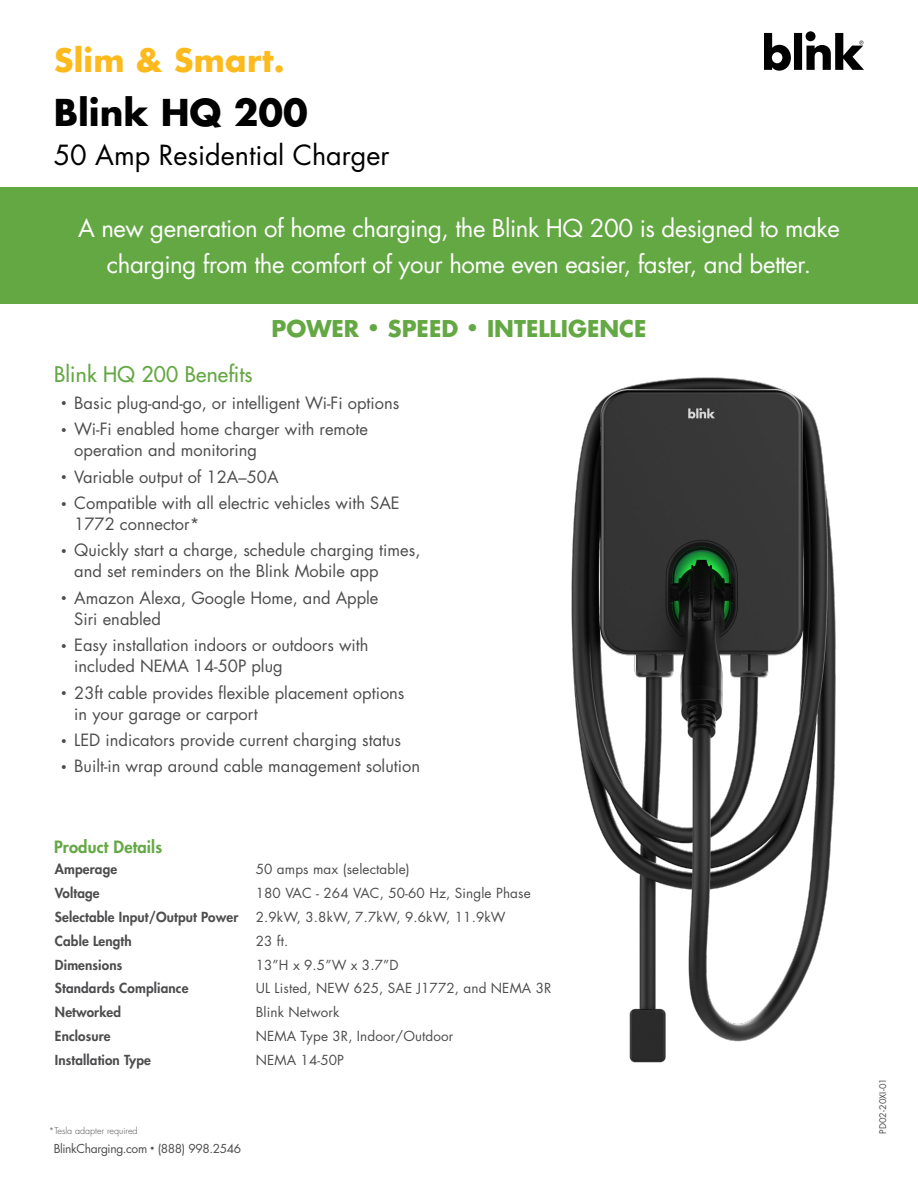
<style>
.page{position:relative;width:918px;height:1188px;background:#fff}
.page>*{position:absolute;margin:0;border:0;box-sizing:border-box;transform-origin:0 0}
.t1{font:700 36px "Futura Std";color:#000}
.t2{font:700 31.5px "Futura Std";letter-spacing:.01em;color:#fdba1d}
.t3{font:27px "Futura Std";color:#000}
.t4{font:24px/36px "Futura Std";letter-spacing:-.02em;color:#fff;text-align:center}
.t5{font:700 22.5px "Futura Std";color:#64a844}
.t6{font:500 21px "Futura Std";letter-spacing:.01em;color:#64a844}
.t7{font:16.5px/21px "Futura Std";color:#4d4d4f}
.t8{font:800 16.5px "Futura Std";letter-spacing:.01em;color:#64a844}
.t9{font:13.5px "Futura Std";letter-spacing:.01em;color:#4d4d4f}
.t10{font:800 13.5px "Futura Std";letter-spacing:.01em;color:#4d4d4f}
.t11{font:12px "Futura Std";letter-spacing:-.03em;color:#4d4d4f}
.t12{font:300 9px "Futura Std";color:#4d4d4f}
.t13{font:9px "Futura Std";letter-spacing:.01em;color:#4d4d4f}
.s1{font-size:19.5px}
.s2{font-size:10.5px}
.s3{font-size:7.5px}
</style>
<div class="page">
<img style="left:571px;top:377px;width:265px;height:686px">
<div style="left:0;top:187px;width:918px;height:117px;background:#64a844"></div>
<svg style="left:764px;top:31px;width:100px;height:40px"></svg>
<h2 class="t2" style="left:54px;top:39px;width:232px">Slim &amp; Smart.</h2>
<h1 class="t1" style="left:54px;top:88px;width:256px">Blink HQ 200</h1>
<h3 class="t3" style="left:54px;top:138px;width:337px">50 Amp Residential Charger</h3>
<h3 class="t4" style="left:78px;top:211px;width:763px">A new generation of home charging, the Blink HQ 200 is designed to make charging from the comfort of your home even easier, faster, and better.</h3>
<h3 class="t5" style="left:272px;top:314px;width:376px">POWER <span class="s1">•</span> SPEED <span class="s1">•</span> INTELLIGENCE</h3>
<p class="t6" style="left:54px;top:362px;width:200px">Blink HQ 200 Benefits</p>
<p class="t7" style="left:61px;top:392px;width:340px"><span class="s2">•</span> Basic plug-and-go, or intelligent Wi-Fi options</p>
<p class="t7" style="left:74px;top:419px;width:295px;text-indent:-14px"><span class="s2">•</span> Wi-Fi enabled home charger with remote operation and monitoring</p>
<p class="t7" style="left:61px;top:466px;width:219px"><span class="s2">•</span> Variable output of 12A–50A</p>
<p class="t7" style="left:74px;top:493px;width:327px;text-indent:-14px"><span class="s2">•</span> Compatible with all electric vehicles with SAE<br>1772 connector*</p>
<p class="t7" style="left:74px;top:540px;width:348px;text-indent:-14px"><span class="s2">•</span> Quickly start a charge, schedule charging times, and set reminders on the Blink Mobile app</p>
<p class="t7" style="left:74px;top:587px;width:306px;text-indent:-14px"><span class="s2">•</span> Amazon Alexa, Google Home, and Apple<br>Siri enabled</p>
<p class="t7" style="left:74px;top:635px;width:296px;text-indent:-14px"><span class="s2">•</span> Easy installation indoors or outdoors with included NEMA 14-50P plug</p>
<p class="t7" style="left:74px;top:682px;width:332px;text-indent:-14px"><span class="s2">•</span> 23ft cable provides flexible placement options in your garage or carport</p>
<p class="t7" style="left:61px;top:730px;width:342px"><span class="s2">•</span> LED indicators provide current charging status</p>
<p class="t7" style="left:61px;top:756px;width:361px"><span class="s2">•</span> Built-in wrap around cable management solution</p>
<p class="t8" style="left:54px;top:836px;width:110px">Product Details</p>
<p class="t10" style="left:55px;top:861px;width:64px">Amperage</p>
<p class="t9" style="left:256px;top:861px;width:155px">50 amps max (selectable)</p>
<p class="t10" style="left:55px;top:885px;width:46px">Voltage</p>
<p class="t9" style="left:256px;top:885px;width:276px">180 VAC - 264 VAC, 50-60 Hz, Single Phase</p>
<p class="t10" style="left:55px;top:909px;width:185px">Selectable Input/Output Power</p>
<p class="t9" style="left:256px;top:909px;width:251px">2.9kW, 3.8kW, 7.7kW, 9.6kW, 11.9kW</p>
<p class="t10" style="left:55px;top:932px;width:78px">Cable Length</p>
<p class="t9" style="left:256px;top:932px;width:34px">23 ft.</p>
<p class="t10" style="left:55px;top:956px;width:69px">Dimensions</p>
<p class="t9" style="left:256px;top:956px;width:144px">13”H x 9.5”W x 3.7”D</p>
<p class="t10" style="left:55px;top:980px;width:135px">Standards Compliance</p>
<p class="t9" style="left:256px;top:980px;width:297px">UL Listed, NEW 625, SAE J1772, and NEMA 3R</p>
<p class="t10" style="left:55px;top:1003px;width:68px">Networked</p>
<p class="t9" style="left:256px;top:1003px;width:85px">Blink Network</p>
<p class="t10" style="left:55px;top:1027px;width:57px">Enclosure</p>
<p class="t9" style="left:256px;top:1027px;width:199px">NEMA Type 3R, Indoor/Outdoor</p>
<p class="t10" style="left:55px;top:1051px;width:97px">Installation Type</p>
<p class="t9" style="left:256px;top:1051px;width:90px">NEMA 14-50P</p>
<p class="t12" style="left:49px;top:1125px;width:90px">*Tesla adapter required</p>
<p class="t11" style="left:54px;top:1141px;width:189px">BlinkCharging.com <span class="s3">•</span> (888) 998.2546</p>
<p class="t13" style="left:877px;top:1134px;width:57px;rotate:-90deg">PD02-20XI-01</p>
</div>
